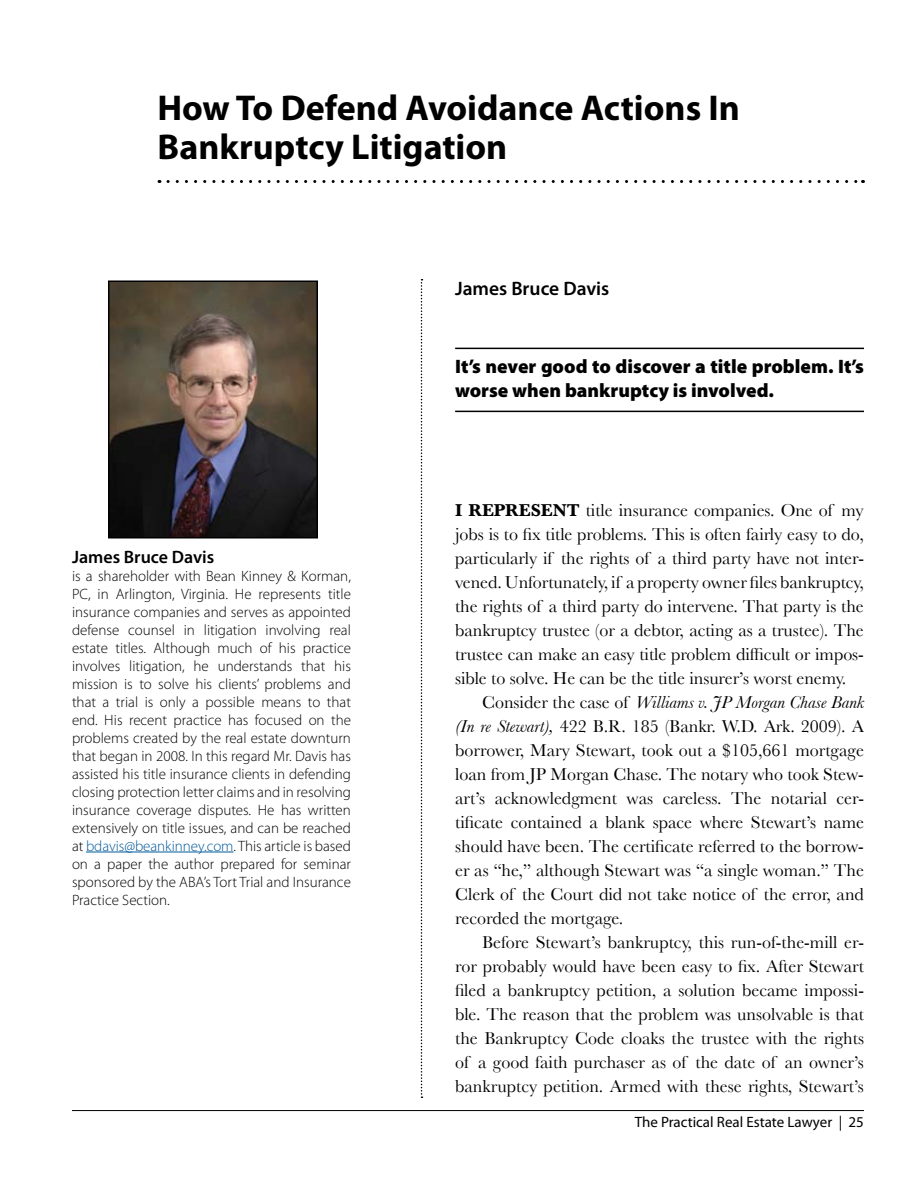
<style>
.page{position:relative;width:918px;height:1188px;background:#fff}
.page>*{position:absolute;margin:0;border:0;box-sizing:border-box;transform-origin:0 0}
.t1{font:700 36px/39px "Myriad Pro";color:#000}
.t2{font:900 19.5px/24px "Myriad Pro";color:#000}
.t3{font:600 19.5px "Myriad Pro";color:#000}
.t4{font:18px "Baskerville";color:#000}
.t5{font:italic 18px "Baskerville";color:#000}
.t6{font:600 18px "Myriad Pro";color:#000}
.t7{font:300 15px/18px "Myriad Pro";color:#000;text-align:justify}
.t8{font:15px "Myriad Pro";color:#000}
.s1{color:#00599c}
.s2{font-weight:700}
.s3{font-style:normal}
.s4{font-style:italic}
</style>
<div class="page">
<hr style="left:72px;top:1110px;width:792px;height:1px;background:#000">
<hr style="left:455px;top:348px;width:409px;height:1px;background:#000">
<hr style="left:455px;top:411px;width:409px;height:1px;background:#000">
<hr style="left:86px;top:852px;width:148px;height:1px;background:#00599c">
<svg style="left:421px;top:279px;width:2px;height:819px"></svg>
<svg style="left:168px;top:180px;width:695px;height:3px"></svg>
<img style="left:111px;top:283px;width:204px;height:252px">
<div style="left:108px;top:280px;width:210px;height:258px;border:2px solid #000"></div>
<h1 class="t1" style="left:158px;top:87px;width:584px">How To Defend Avoidance Actions In<br>Bankruptcy Litigation</h1>
<p class="t3" style="left:455px;top:276px;width:156px">James Bruce Davis</p>
<p class="t6" style="left:72px;top:545px;width:144px">James Bruce Davis</p>
<p class="t7" style="left:72px;top:566px;width:281px">is a shareholder with Bean Kinney &amp; Korman, PC, in Arlington, Virginia. He represents title insurance companies and serves as appointed defense counsel in litigation involving real estate titles. Although much of his practice involves litigation, he understands that his mission is to solve his clients’ problems and that a trial is only a possible means to that end. His recent practice has focused on the problems created by the real estate downturn that began in 2008. In this regard Mr. Davis has assisted his title insurance clients in defending closing protection letter claims and in resolving insurance coverage disputes. He has written extensively on title issues, and can be reached at <span class="s1">bdavis@beankinney.com</span>. This article is based on a paper the author prepared for seminar sponsored by the ABA’s Tort Trial and Insurance Practice Section.</p>
<p class="t2" style="left:455px;top:354px;width:410px">It’s never good to discover a title problem. It’s worse when bankruptcy is involved.</p>
<p class="t4" style="left:455px;top:500px;width:410px"><span class="s2">I REPRESENT</span> title insurance companies. One of my</p>
<p class="t4" style="left:455px;top:524px;width:410px">jobs is to fix title problems. This is often fairly easy to do,</p>
<p class="t4" style="left:455px;top:548px;width:410px">particularly if the rights of a third party have not inter-</p>
<p class="t4" style="left:455px;top:572px;width:410px">vened. Unfortunately, if a property owner files bankruptcy,</p>
<p class="t4" style="left:455px;top:596px;width:410px">the rights of a third party do intervene. That party is the</p>
<p class="t4" style="left:455px;top:620px;width:410px">bankruptcy trustee (or a debtor, acting as a trustee). The</p>
<p class="t4" style="left:455px;top:644px;width:410px">trustee can make an easy title problem difficult or impos-</p>
<p class="t4" style="left:455px;top:668px;width:393px">sible to solve. He can be the title insurer’s worst enemy.</p>
<p class="t5" style="left:482px;top:692px;width:383px"><span class="s3">Consider the case of</span> Williams v. JP Morgan Chase Bank</p>
<p class="t4" style="left:455px;top:716px;width:410px"><span class="s4">(In re Stewart),</span> 422 B.R. 185 (Bankr. W.D. Ark. 2009). A</p>
<p class="t4" style="left:455px;top:740px;width:410px">borrower, Mary Stewart, took out a $105,661 mortgage</p>
<p class="t4" style="left:455px;top:763px;width:410px">loan from JP Morgan Chase. The notary who took Stew-</p>
<p class="t4" style="left:455px;top:787px;width:410px">art’s acknowledgment was careless. The notarial cer-</p>
<p class="t4" style="left:455px;top:811px;width:410px">tificate contained a blank space where Stewart’s name</p>
<p class="t4" style="left:455px;top:835px;width:410px">should have been. The certificate referred to the borrow-</p>
<p class="t4" style="left:455px;top:859px;width:410px">er as “he,” although Stewart was “a single woman.” The</p>
<p class="t4" style="left:455px;top:883px;width:410px">Clerk of the Court did not take notice of the error, and</p>
<p class="t4" style="left:455px;top:907px;width:170px">recorded the mortgage.</p>
<p class="t4" style="left:482px;top:931px;width:383px">Before Stewart’s bankruptcy, this run-of-the-mill er-</p>
<p class="t4" style="left:455px;top:955px;width:410px">ror probably would have been easy to fix. After Stewart</p>
<p class="t4" style="left:455px;top:979px;width:410px">filed a bankruptcy petition, a solution became impossi-</p>
<p class="t4" style="left:455px;top:1003px;width:410px">ble. The reason that the problem was unsolvable is that</p>
<p class="t4" style="left:455px;top:1027px;width:410px">the Bankruptcy Code cloaks the trustee with the rights</p>
<p class="t4" style="left:455px;top:1051px;width:410px">of a good faith purchaser as of the date of an owner’s</p>
<p class="t4" style="left:455px;top:1075px;width:410px">bankruptcy petition. Armed with these rights, Stewart’s</p>
<p class="t8" style="left:635px;top:1113px;width:231px">The Practical Real Estate Lawyer | 25</p>
</div>
